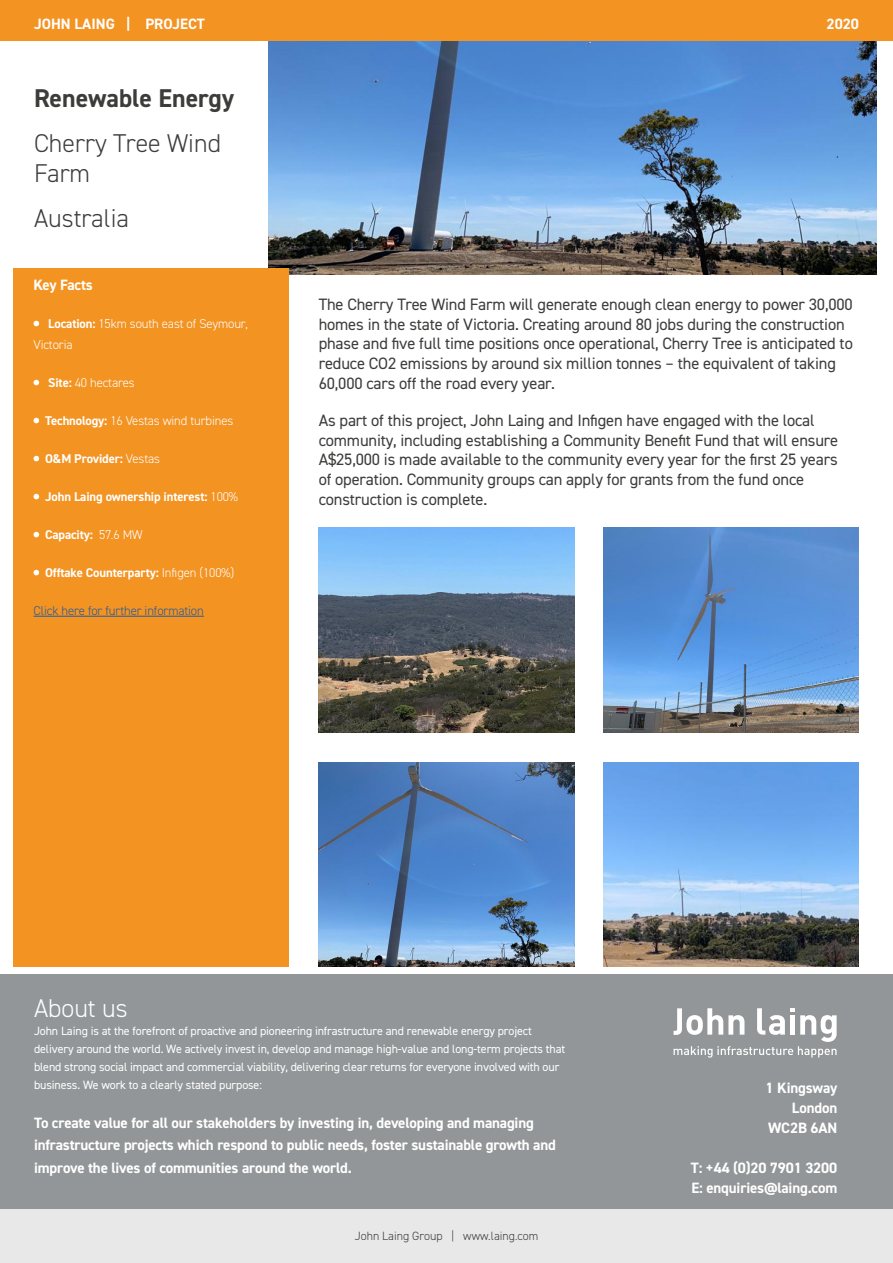
<style>
.page{position:relative;width:893px;height:1263px;background:#fff}
.page>*{position:absolute;margin:0;border:0;box-sizing:border-box;transform-origin:0 0}
.t1{font:300 25.8px/30.6px "DIN2014";color:#3c3c3b}
.t2{font:700 25.8px "DIN2014";color:#3c3c3b}
.t3{font:300 25.8px "DIN2014";color:#fff}
.t4{font:16.5px/19.8px "DIN2014";letter-spacing:-.01em;color:#3c3c3b}
.t5{font:700 15px/20px "DIN2014";letter-spacing:-.01em;color:#fff}
.t6{font:700 12.75px "DIN2014";letter-spacing:-.01em;color:#fff}
.t7{font:300 12.75px/21px "DIN2014";letter-spacing:-.01em;color:#fff}
.t8{font:300 12.75px "DIN2014";letter-spacing:-.01em;color:#275b9b}
.t9{font:12px/18px "DIN2014";letter-spacing:-.01em;color:#fff}
.t10{font:300 12px "DIN2014";color:#3c3c3b}
.s1{font-weight:700}
.s2{font-weight:300}
</style>
<div class="page">
<img style="left:269px;top:40px;width:608px;height:234px">
<div style="left:14px;top:268px;width:275px;height:699px;background:#f39322"></div>
<div style="left:0;top:974px;width:893px;height:236px;background:#939698"></div>
<div style="left:0;top:0;width:893px;height:40px;background:#f39322"></div>
<div style="left:0;top:1210px;width:893px;height:53px;background:#e9e8e9"></div>
<img style="left:319px;top:528px;width:255px;height:204px">
<img style="left:604px;top:528px;width:255px;height:204px">
<hr style="left:34px;top:616px;width:170px;height:1px;background:#275b9b">
<svg style="left:34px;top:321px;width:5px;height:5px"></svg>
<svg style="left:34px;top:380px;width:5px;height:5px"></svg>
<svg style="left:34px;top:418px;width:5px;height:5px"></svg>
<svg style="left:34px;top:456px;width:5px;height:5px"></svg>
<svg style="left:34px;top:494px;width:5px;height:5px"></svg>
<svg style="left:34px;top:532px;width:5px;height:5px"></svg>
<svg style="left:34px;top:570px;width:5px;height:5px"></svg>
<svg style="left:674px;top:1008px;width:163px;height:49px"></svg>
<img style="left:319px;top:762px;width:255px;height:205px">
<img style="left:604px;top:762px;width:255px;height:205px">
<p class="t5" style="left:34px;top:13px;width:172px">JOHN LAING | PROJECT</p>
<h1 class="t2" style="left:34px;top:81px;width:202px">Renewable Energy</h1>
<h1 class="t1" style="left:34px;top:128px;width:188px">Cherry Tree Wind<br>Farm</h1>
<h1 class="t1" style="left:34px;top:202px;width:97px">Australia</h1>
<p class="t5" style="left:34px;top:274px;width:61px">Key Facts</p>
<p class="t7" style="left:34px;top:313px;width:216px;text-indent:15px"><span class="s1">Location:</span> 15km south east of Seymour,<br>Victoria</p>
<p class="t7" style="left:48px;top:372px;width:88px"><span class="s1">Site:</span> 40 hectares</p>
<p class="t7" style="left:45px;top:410px;width:190px"><span class="s1">Technology:</span> 16 Vestas wind turbines</p>
<p class="t6" style="left:45px;top:450px;width:116px">O&amp;M Provider: <span class="s2">Vestas</span></p>
<p class="t6" style="left:45px;top:488px;width:194px">John Laing ownership interest: <span class="s2">100%</span></p>
<p class="t6" style="left:45px;top:526px;width:99px">Capacity: <span class="s2">57.6 MW</span></p>
<p class="t6" style="left:45px;top:564px;width:191px">Offtake Counterparty: <span class="s2">Infigen (100%)</span></p>
<p class="t8" style="left:34px;top:603px;width:172px">Click here for further information</p>
<p class="t5" style="left:826px;top:14px;width:34px">2020</p>
<p class="t4" style="left:319px;top:294px;width:536px">The Cherry Tree Wind Farm will generate enough clean energy to power 30,000 homes in the state of Victoria. Creating around 80 jobs during the construction phase and five full time positions once operational, Cherry Tree is anticipated to reduce CO2 emissions by around six million tonnes – the equivalent of taking 60,000 cars off the road every year.</p>
<p class="t4" style="left:319px;top:410px;width:521px">As part of this project, John Laing and Infigen have engaged with the local community, including establishing a Community Benefit Fund that will ensure A$25,000 is made available to the community every year for the first 25 years of operation. Community groups can apply for grants from the fund once construction is complete.</p>
<h1 class="t3" style="left:34px;top:992px;width:95px">About us</h1>
<p class="t9" style="left:34px;top:1022px;width:533px">John Laing is at the forefront of proactive and pioneering infrastructure and renewable energy project delivery around the world. We actively invest in, develop and manage high-value and long-term projects that blend strong social impact and commercial viability, delivering clear returns for everyone involved with our business. We work to a clearly stated purpose:</p>
<p class="t5" style="left:34px;top:1111px;width:523px;line-height:22.5px">To create value for all our stakeholders by investing in, developing and managing infrastructure projects which respond to public needs, foster sustainable growth and improve the lives of communities around the world.</p>
<p class="t10" style="left:355px;top:1229px;width:185px">John Laing Group | www.laing.com</p>
<p class="t5" style="left:766px;top:1077px;width:73px;text-align:right">1 Kingsway<br>London<br>WC2B 6AN</p>
<p class="t5" style="left:691px;top:1157px;width:148px">T: +44 (0)20 7901 3200<br>E: enquiries@laing.com</p>
</div>
